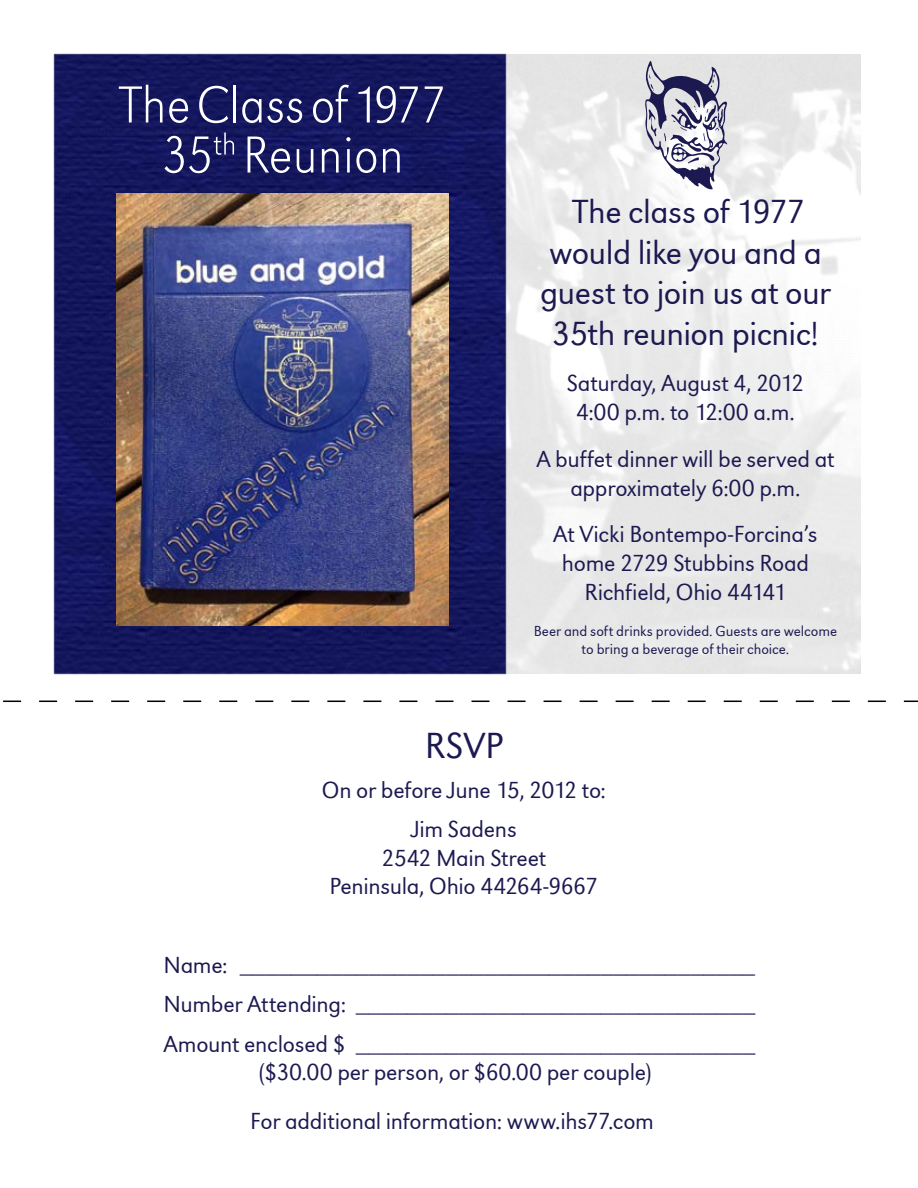
<style>
.page{position:relative;width:918px;height:1188px;background:#fff}
.page>*{position:absolute;margin:0;border:0;box-sizing:border-box;transform-origin:0 0}
.t1{font:37.5px "URW Grotesk T Ligh";color:#1c1950}
.t2{font:34.5px/40.5px "URW Grotesk T Ligh";letter-spacing:-.015em;color:#1c1950;text-align:center}
.t3{font:24px/28.8px "URW Grotesk T Ligh";letter-spacing:-.01em;color:#1c1950;text-align:center}
.t4{font:15px/18px "URW Grotesk T Ligh";color:#1c1950;text-align:center}
</style>
<div class="page">
<img style="left:3px;top:53px;width:572px;height:648px">
<img style="left:117px;top:194px;width:332px;height:432px">
<svg style="left:119px;top:85px;width:44px;height:37px;background:#43457c"></svg>
<svg style="left:169px;top:99px;width:19px;height:24px"></svg>
<svg style="left:199px;top:86px;width:29px;height:37px"></svg>
<hr style="left:233px;top:85px;width:3px;height:37px;background:#fff">
<svg style="left:242px;top:99px;width:60px;height:24px"></svg>
<svg style="left:313px;top:85px;width:36px;height:38px"></svg>
<svg style="left:359px;top:86px;width:11px;height:36px"></svg>
<svg style="left:377px;top:86px;width:41px;height:37px"></svg>
<svg style="left:425px;top:86px;width:18px;height:36px"></svg>
<svg style="left:165px;top:133px;width:69px;height:40px;background:#3d3f79"></svg>
<svg style="left:248px;top:137px;width:42px;height:36px"></svg>
<svg style="left:297px;top:149px;width:16px;height:24px"></svg>
<svg style="left:322px;top:149px;width:17px;height:24px"></svg>
<hr style="left:347px;top:149px;width:3px;height:24px;background:#fff">
<svg style="left:346px;top:137px;width:5px;height:4px"></svg>
<svg style="left:356px;top:149px;width:20px;height:24px"></svg>
<svg style="left:383px;top:149px;width:17px;height:24px"></svg>
<svg style="left:645px;top:59px;width:82px;height:130px"></svg>
<svg style="left:3px;top:701px;width:915px;height:1px"></svg>
<h2 class="t2" style="left:540px;top:191px;width:292px">The class of 1977 would like you and a guest to join us at our<br>35th reunion picnic!</h2>
<p class="t3" style="left:567px;top:369px;width:239px">Saturday, August 4, 2012<br>4:00 p.m. to 12:00 a.m.</p>
<p class="t3" style="left:536px;top:444px;width:300px">A buffet dinner will be served at approximately 6:00 p.m.</p>
<p class="t3" style="left:553px;top:520px;width:266px">At Vicki Bontempo-Forcina’s home 2729 Stubbins Road<br>Richfield, Ohio 44141</p>
<p class="t4" style="left:534px;top:622px;width:305px">Beer and soft drinks provided. Guests are welcome to bring a beverage of their choice.</p>
<h1 class="t1" style="left:425px;top:724px;width:80px">RSVP</h1>
<p class="t3" style="left:322px;top:770px;width:286px;line-height:39.3px">On or before June 15, 2012 to:<br>Jim Sadens</p>
<p class="t3" style="left:330px;top:843px;width:270px">2542 Main Street<br>Peninsula, Ohio 44264-9667</p>
<p class="t3" style="left:163px;top:945px;width:593px;line-height:39.3px;text-align:justify">Name: ________________________________________ Number Attending: _______________________________ Amount enclosed $ _______________________________</p>
<p class="t3" style="left:250px;top:1048px;width:405px;line-height:49.1px">($30.00 per person, or $60.00 per couple)<br>For additional information: www.ihs77.com</p>
</div>
